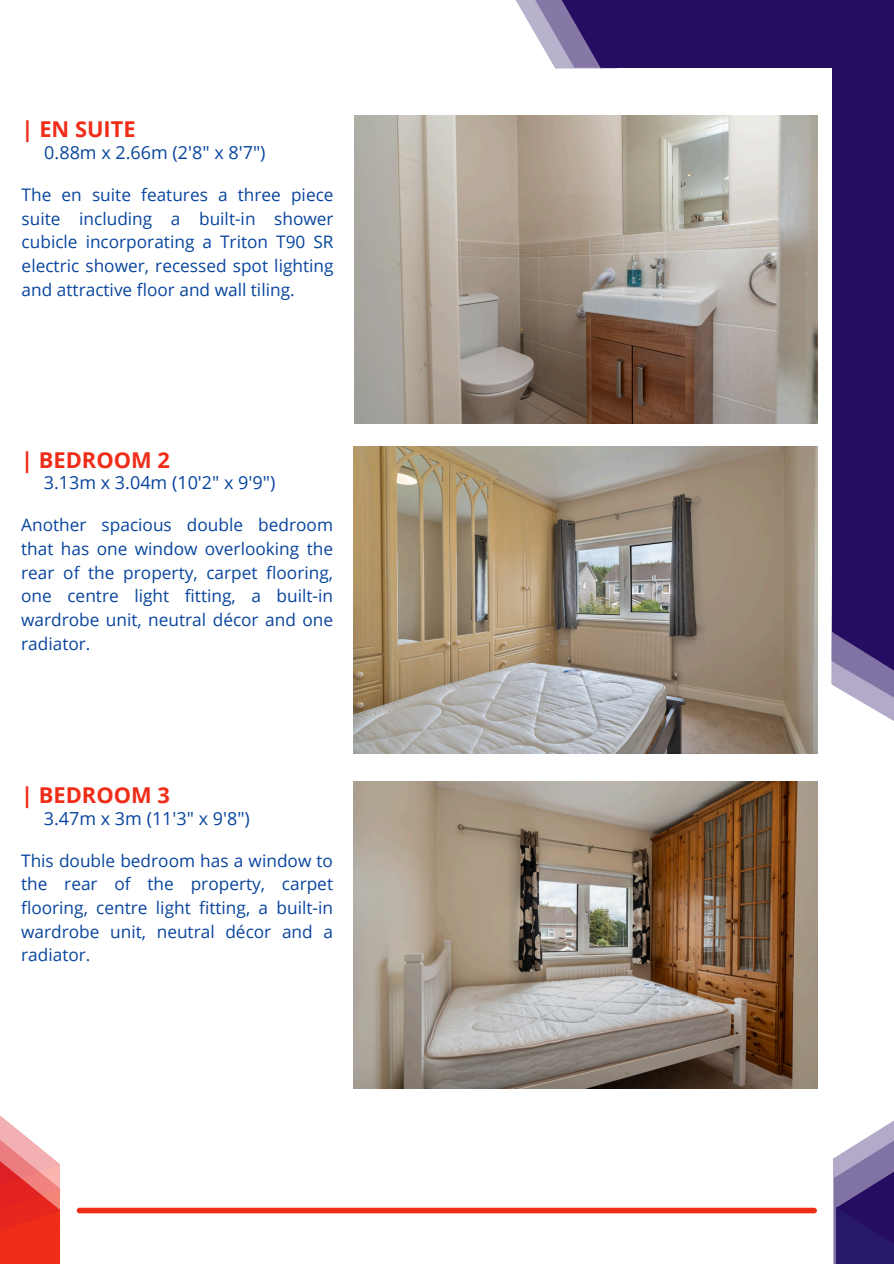
<style>
.page{position:relative;width:894px;height:1264px;background:#fff}
.page>*{position:absolute;margin:0;border:0;box-sizing:border-box;transform-origin:0 0}
.t1{font:700 21.9px "Open Sans";color:#ef2d19}
.t2{font:18px "Open Sans";color:#08459d}
.t3{font:17.25px/23.7px "Open Sans";color:#08459d;text-align:justify}
</style>
<div class="page">
<svg style="left:515px;top:0;width:13px;height:21px"></svg>
<svg style="left:528px;top:0;width:27px;height:68px;fill:#b9b2cd"></svg>
<div style="left:602px;top:0;width:291px;height:68px;background:#250e62"></div>
<svg style="left:831px;top:585px;width:62px;height:136px"></svg>
<div style="left:832px;top:0;width:61px;height:631px;background:#250e62"></div>
<svg style="left:832px;top:631px;width:61px;height:60px;background:#6c5d95"></svg>
<svg style="left:555px;top:0;width:62px;height:69px"></svg>
<div style="left:833px;top:1177px;width:60px;height:86px;background:#28186c"></div>
<svg style="left:833px;top:1121px;width:60px;height:139px"></svg>
<svg style="left:0;top:1115px;width:61px;height:148px"></svg>
<div style="left:79px;top:1207px;width:735px;height:6px;background:#ef2d19"></div>
<img style="left:354px;top:116px;width:463px;height:307px">
<img style="left:354px;top:446px;width:462px;height:307px">
<img style="left:354px;top:781px;width:462px;height:307px">
<p class="t1" style="left:22px;top:114px;width:115px">| EN SUITE</p>
<h1 class="t2" style="left:44px;top:140px;width:223px">0.88m x 2.66m (2'8" x 8'7")</h1>
<p class="t3" style="left:22px;top:183px;width:313px">The en suite features a three piece suite including a built-in shower cubicle incorporating a Triton T90 SR electric shower, recessed spot lighting and attractive floor and wall tiling.</p>
<p class="t1" style="left:21px;top:444px;width:150px">| BEDROOM 2</p>
<p class="t2" style="left:44px;top:470px;width:233px">3.13m x 3.04m (10'2" x 9'9")</p>
<p class="t3" style="left:21px;top:513px;width:313px">Another spacious double bedroom that has one window overlooking the rear of the property, carpet flooring, one centre light fitting, a built-in wardrobe unit, neutral décor and one radiator.</p>
<h1 class="t1" style="left:21px;top:779px;width:150px">| BEDROOM 3</h1>
<p class="t2" style="left:44px;top:805px;width:207px">3.47m x 3m (11'3" x 9'8")</p>
<p class="t3" style="left:21px;top:848px;width:313px">This double bedroom has a window to the rear of the property, carpet flooring, centre light fitting, a built-in wardrobe unit, neutral décor and a radiator.</p>
</div>
